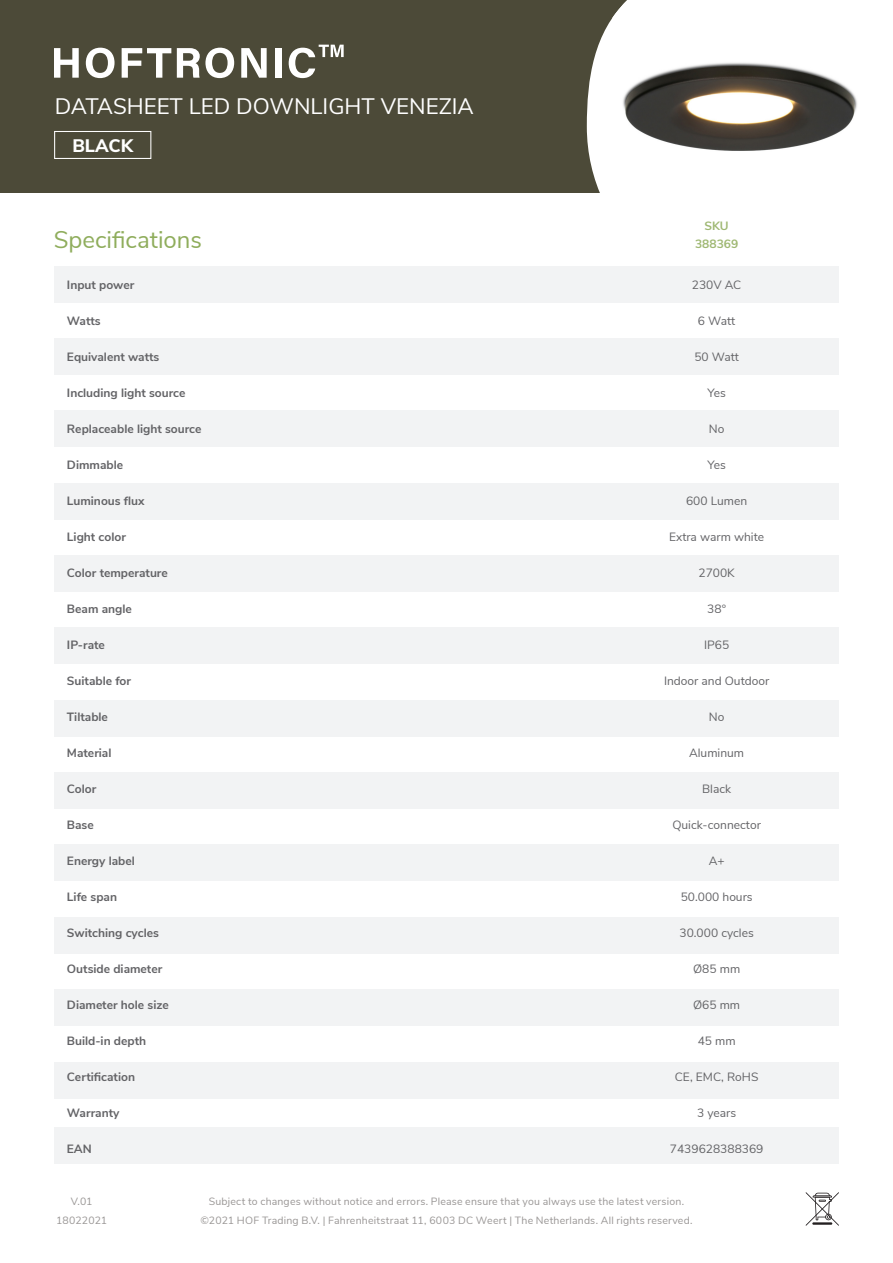
<style>
.page{position:relative;width:893px;height:1263px;background:#fff}
.page>*{position:absolute;margin:0;border:0;box-sizing:border-box;transform-origin:0 0}
.t1{font:24px "Nunito Sans";color:#8fad5c}
.t2{font:22.35px "Nunito Sans";color:#fff}
.t3{font:800 18.15px "Nunito Sans";color:#fff}
.t4{font:700 12px "Nunito Sans";color:#636366}
.t5{font:12px "Nunito Sans";color:#636366}
.t6{font:700 12px "Nunito Sans";color:#9fb873}
.t7{font:10.5px/19.5px "Nunito Sans";letter-spacing:.02em;color:#999695;text-align:center}
</style>
<div class="page">
<svg style="left:806px;top:1192px;width:33px;height:33px"></svg>
<hr style="left:812px;top:1222px;width:20px;height:3px;background:#231f20">
<div style="left:54px;top:266px;width:785px;height:36px;background:#f2f3f4"></div>
<div style="left:54px;top:555px;width:785px;height:37px;background:#f2f3f4"></div>
<div style="left:54px;top:410px;width:785px;height:37px;background:#f2f3f4"></div>
<div style="left:54px;top:700px;width:785px;height:36px;background:#f2f3f4"></div>
<div style="left:54px;top:917px;width:785px;height:36px;background:#f2f3f4"></div>
<div style="left:54px;top:338px;width:785px;height:37px;background:#f2f3f4"></div>
<div style="left:54px;top:628px;width:785px;height:36px;background:#f2f3f4"></div>
<div style="left:54px;top:845px;width:785px;height:36px;background:#f2f3f4"></div>
<div style="left:54px;top:483px;width:785px;height:36px;background:#f2f3f4"></div>
<div style="left:54px;top:772px;width:785px;height:37px;background:#f2f3f4"></div>
<div style="left:54px;top:989px;width:785px;height:37px;background:#f2f3f4"></div>
<div style="left:54px;top:1062px;width:785px;height:36px;background:#f2f3f4"></div>
<div style="left:54px;top:1127px;width:785px;height:36px;background:#f2f3f4"></div>
<div style="left:0;top:0;width:839px;height:192px;background:#4c4a38"></div>
<svg style="left:587px;top:18px;width:25px;height:175px;fill:#fff"></svg>
<img style="left:612px;top:0;width:245px;height:192px">
<svg style="left:54px;top:48px;width:25px;height:30px"></svg>
<svg style="left:86px;top:48px;width:29px;height:30px"></svg>
<svg style="left:122px;top:48px;width:49px;height:30px"></svg>
<svg style="left:177px;top:48px;width:57px;height:30px"></svg>
<svg style="left:241px;top:48px;width:26px;height:30px"></svg>
<div style="left:275px;top:48px;width:7px;height:30px;background:#fff"></div>
<svg style="left:289px;top:45px;width:55px;height:33px"></svg>
<div style="left:54px;top:131px;width:97px;height:28px;border:1px solid #fff"></div>
<p class="t2" style="left:55px;top:90px;width:421px">DATASHEET LED DOWNLIGHT VENEZIA</p>
<p class="t3" style="left:72px;top:132px;width:62px">BLACK</p>
<p class="t1" style="left:54px;top:222px;width:150px">Specifications</p>
<p class="t4" style="left:67px;top:276px;width:69px">Input power</p>
<p class="t4" style="left:67px;top:312px;width:35px">Watts</p>
<p class="t4" style="left:67px;top:348px;width:94px">Equivalent watts</p>
<p class="t4" style="left:67px;top:384px;width:120px">Including light source</p>
<p class="t4" style="left:67px;top:420px;width:136px">Replaceable light source</p>
<p class="t4" style="left:67px;top:456px;width:58px">Dimmable</p>
<p class="t4" style="left:67px;top:492px;width:79px">Luminous flux</p>
<p class="t4" style="left:67px;top:528px;width:60px">Light color</p>
<p class="t4" style="left:67px;top:564px;width:102px">Color temperature</p>
<p class="t4" style="left:67px;top:600px;width:66px">Beam angle</p>
<p class="t4" style="left:67px;top:636px;width:40px">IP-rate</p>
<p class="t4" style="left:67px;top:672px;width:66px">Suitable for</p>
<p class="t4" style="left:67px;top:708px;width:42px">Tiltable</p>
<p class="t4" style="left:67px;top:744px;width:46px">Material</p>
<p class="t4" style="left:67px;top:780px;width:31px">Color</p>
<p class="t4" style="left:67px;top:816px;width:28px">Base</p>
<p class="t4" style="left:67px;top:852px;width:69px">Energy label</p>
<p class="t4" style="left:67px;top:888px;width:52px">Life span</p>
<p class="t4" style="left:67px;top:924px;width:93px">Switching cycles</p>
<p class="t4" style="left:67px;top:960px;width:97px">Outside diameter</p>
<p class="t4" style="left:67px;top:996px;width:103px">Diameter hole size</p>
<p class="t4" style="left:67px;top:1032px;width:81px">Build-in depth</p>
<p class="t4" style="left:67px;top:1068px;width:70px">Certification</p>
<p class="t4" style="left:67px;top:1104px;width:54px">Warranty</p>
<p class="t4" style="left:67px;top:1140px;width:26px">EAN</p>
<p class="t6" style="left:704px;top:217px;width:26px">SKU</p>
<p class="t6" style="left:695px;top:235px;width:45px">388369</p>
<p class="t5" style="left:692px;top:276px;width:51px">230V AC</p>
<p class="t5" style="left:698px;top:312px;width:39px">6 Watt</p>
<p class="t5" style="left:694px;top:348px;width:46px">50 Watt</p>
<p class="t5" style="left:707px;top:384px;width:20px">Yes</p>
<p class="t5" style="left:709px;top:420px;width:17px">No</p>
<p class="t5" style="left:707px;top:456px;width:20px">Yes</p>
<p class="t5" style="left:686px;top:492px;width:63px">600 Lumen</p>
<p class="t5" style="left:669px;top:528px;width:96px">Extra warm white</p>
<p class="t5" style="left:698px;top:564px;width:38px">2700K</p>
<p class="t5" style="left:707px;top:600px;width:20px">38°</p>
<p class="t5" style="left:704px;top:636px;width:27px">IP65</p>
<p class="t5" style="left:664px;top:672px;width:107px">Indoor and Outdoor</p>
<p class="t5" style="left:709px;top:708px;width:17px">No</p>
<p class="t5" style="left:689px;top:744px;width:57px">Aluminum</p>
<p class="t5" style="left:702px;top:780px;width:30px">Black</p>
<p class="t5" style="left:672px;top:816px;width:90px">Quick-connector</p>
<p class="t5" style="left:709px;top:852px;width:17px">A+</p>
<p class="t5" style="left:681px;top:888px;width:73px">50.000 hours</p>
<p class="t5" style="left:679px;top:924px;width:76px">30.000 cycles</p>
<p class="t5" style="left:693px;top:960px;width:49px">Ø85 mm</p>
<p class="t5" style="left:693px;top:996px;width:49px">Ø65 mm</p>
<p class="t5" style="left:698px;top:1032px;width:39px">45 mm</p>
<p class="t5" style="left:675px;top:1068px;width:85px">CE, EMC, RoHS</p>
<p class="t5" style="left:697px;top:1104px;width:41px">3 years</p>
<p class="t5" style="left:670px;top:1140px;width:95px">7439628388369</p>
<p class="t7" style="left:56px;top:1190px;width:53px">V.01<br>18022021</p>
<p class="t7" style="left:200px;top:1190px;width:493px">Subject to changes without notice and errors. Please ensure that you always use the latest version. ©2021 HOF Trading B.V. | Fahrenheitstraat 11, 6003 DC Weert | The Netherlands. All rights reserved.</p>
</div>
